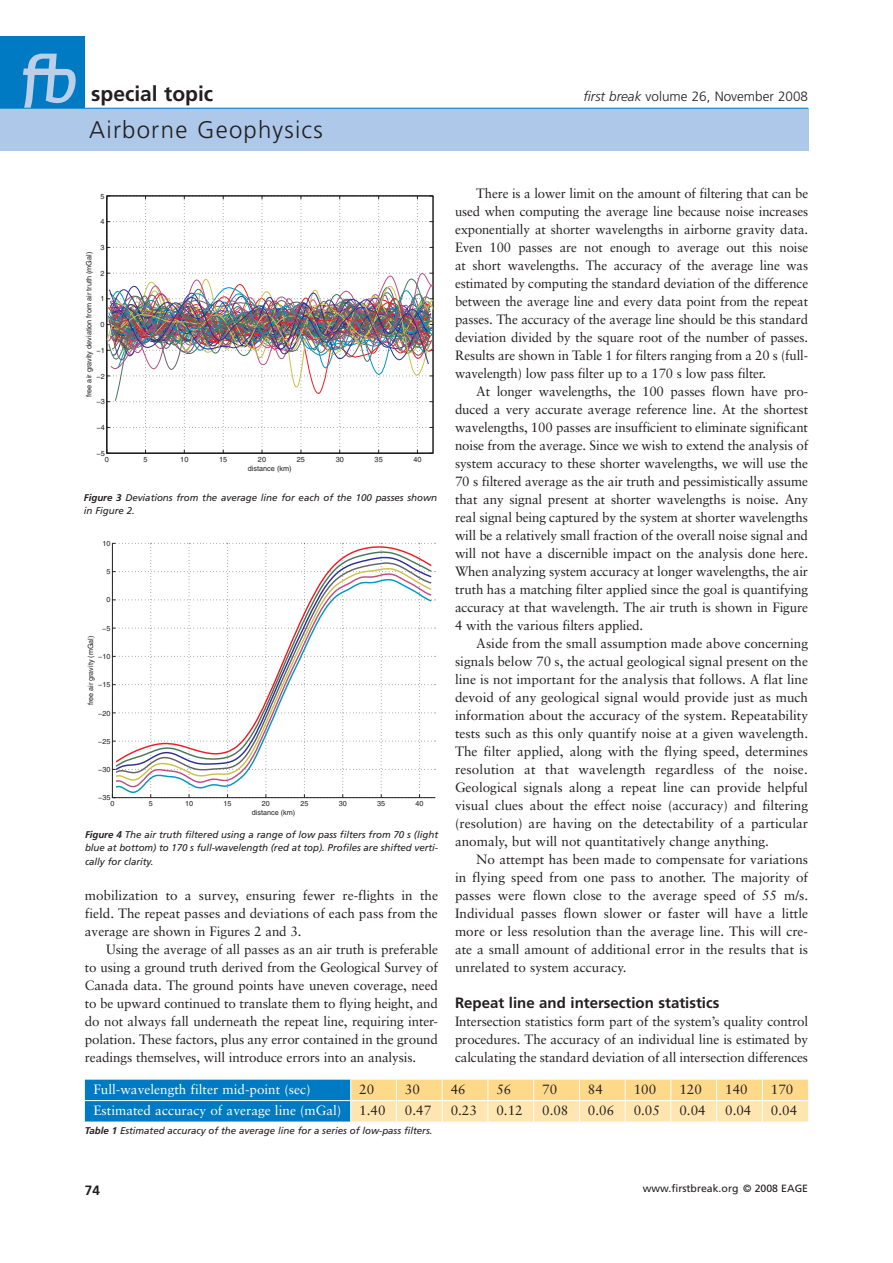
<style>
.page{position:relative;width:893px;height:1263px;background:#fff}
.page>*{position:absolute;margin:0;border:0;box-sizing:border-box;transform-origin:0 0}
.t1{font:300 24px "Frutiger";letter-spacing:.05em;color:#231f20}
.t2{font:700 21px "Frutiger";color:#231f20}
.t3{font:700 15px "Frutiger";color:#231f20}
.t4{font:13.5px/18px "Sabon";letter-spacing:-.01em;color:#231f20;text-align:justify}
.t5{font:13.5px "Sabon";color:#fff}
.t6{font:300 13.5px "Frutiger";color:#231f20}
.t7{font:700 13.5px "Frutiger";color:#231f20}
.t8{font:10.5px "Frutiger";color:#231f20}
.t9{font:italic 9.75px/13.5px "Frutiger";letter-spacing:-.005em;color:#231f20}
.t10{font:7.35px "Helvetica";color:#231f20}
.t11{font:7.2px "Helvetica";color:#231f20}
.s1{font-style:italic}
.s2{font-weight:700}
</style>
<div class="page">
<div style="left:0;top:108px;width:808px;height:43px;background:#adc8e9"></div>
<div style="left:0;top:36px;width:85px;height:72px;background:#007ac2"></div>
<svg style="left:23px;top:54px;width:53px;height:54px"></svg>
<hr style="left:0;top:108px;width:808px;height:1px;background:#007ac2">
<svg style="left:85px;top:1080px;width:723px;height:42px;background:#a4bcae"></svg>
<img style="left:106px;top:196px;width:328px;height:258px">
<svg style="left:112px;top:543px;width:324px;height:255px"></svg>
<svg style="left:114px;top:788px;width:319px;height:6px"></svg>
<svg style="left:114px;top:781px;width:319px;height:7px"></svg>
<svg style="left:114px;top:774px;width:319px;height:7px"></svg>
<svg style="left:114px;top:546px;width:319px;height:218px"></svg>
<h2 class="t2" style="left:91px;top:85px;width:123px">special topic</h2>
<p class="t6" style="left:583px;top:91px;width:226px"><span class="s1">first break</span> volume 26, November 2008</p>
<h1 class="t1" style="left:89px;top:120px;width:235px">Airborne Geophysics</h1>
<p class="t4" style="left:455px;top:186px;width:354px;text-indent:21px">There is a lower limit on the amount of filtering that can be used when computing the average line because noise increases exponentially at shorter wavelengths in airborne gravity data.<br>Even 100 passes are not enough to average out this noise at short wavelengths. The accuracy of the average line was estimated by computing the standard deviation of the difference between the average line and every data point from the repeat passes. The accuracy of the average line should be this standard deviation divided by the square root of the number of passes.<br>Results are shown in Table 1 for filters ranging from a 20 s (full&shy;wavelength) low pass filter up to a 170 s low pass filter.</p>
<p class="t4" style="left:455px;top:384px;width:354px;text-indent:21px">At longer wavelengths, the 100 passes flown have pro&shy;duced a very accurate average reference line. At the shortest wavelengths, 100 passes are insufficient to eliminate significant noise from the average. Since we wish to extend the analysis of system accuracy to these shorter wavelengths, we will use the 70 s filtered average as the air truth and pessimistically assume that any signal present at shorter wavelengths is noise. Any real signal being captured by the system at shorter wavelengths will be a relatively small fraction of the overall noise signal and will not have a discernible impact on the analysis done here.<br>When analyzing system accuracy at longer wavelengths, the air truth has a matching filter applied since the goal is quantifying accuracy at that wavelength. The air truth is shown in Figure 4 with the various filters applied.</p>
<p class="t4" style="left:455px;top:636px;width:354px;text-indent:21px">Aside from the small assumption made above concerning signals below 70 s, the actual geological signal present on the line is not important for the analysis that follows. A flat line devoid of any geological signal would provide just as much information about the accuracy of the system. Repeatability tests such as this only quantify noise at a given wavelength.<br>The filter applied, along with the flying speed, determines resolution at that wavelength regardless of the noise.<br>Geological signals along a repeat line can provide helpful visual clues about the effect noise (accuracy) and filtering (resolution) are having on the detectability of a particular anomaly, but will not quantitatively change anything.</p>
<p class="t4" style="left:455px;top:852px;width:354px;text-indent:21px">No attempt has been made to compensate for variations in flying speed from one pass to another. The majority of passes were flown close to the average speed of 55 m/s.<br>Individual passes flown slower or faster will have a little more or less resolution than the average line. This will cre&shy;ate a small amount of additional error in the results that is unrelated to system accuracy.</p>
<p class="t3" style="left:455px;top:997px;width:266px">Repeat line and intersection statistics</p>
<p class="t4" style="left:455px;top:1014px;width:354px">Intersection statistics form part of the system’s quality control procedures. The accuracy of an individual line is estimated by calculating the standard deviation of all intersection differences</p>
<p class="t10" style="left:101px;top:193px;width:6px">5</p>
<p class="t10" style="left:101px;top:219px;width:6px">4</p>
<p class="t10" style="left:101px;top:245px;width:6px">3</p>
<p class="t10" style="left:86px;top:397px;width:147px;rotate:-90deg">free air gravity deviation from air truth (mGal)</p>
<p class="t10" style="left:101px;top:271px;width:6px">2</p>
<p class="t10" style="left:101px;top:296px;width:6px">1</p>
<p class="t10" style="left:101px;top:322px;width:6px">0</p>
<p class="t10" style="left:96px;top:348px;width:10px">−1</p>
<p class="t10" style="left:96px;top:373px;width:10px">−2</p>
<p class="t10" style="left:96px;top:399px;width:10px">−3</p>
<p class="t10" style="left:96px;top:425px;width:10px">−4</p>
<p class="t10" style="left:96px;top:451px;width:10px">−5</p>
<p class="t10" style="left:105px;top:457px;width:6px">0</p>
<p class="t10" style="left:144px;top:457px;width:6px">5</p>
<p class="t10" style="left:180px;top:457px;width:10px">10</p>
<p class="t10" style="left:219px;top:457px;width:10px">15</p>
<p class="t10" style="left:258px;top:457px;width:10px">20</p>
<p class="t10" style="left:297px;top:457px;width:10px">25</p>
<p class="t10" style="left:336px;top:457px;width:10px">30</p>
<p class="t10" style="left:374px;top:457px;width:10px">35</p>
<p class="t10" style="left:413px;top:457px;width:10px">40</p>
<p class="t10" style="left:248px;top:465px;width:45px">distance (km)</p>
<p class="t9" style="left:84px;top:492px;width:354px"><span class="s2">Figure 3</span> Deviations from the average line for each of the 100 passes shown in Figure 2.</p>
<p class="t11" style="left:102px;top:541px;width:10px">10</p>
<p class="t11" style="left:106px;top:569px;width:6px">5</p>
<p class="t11" style="left:106px;top:597px;width:6px">0</p>
<p class="t11" style="left:102px;top:626px;width:10px">−5</p>
<p class="t11" style="left:88px;top:705px;width:71px;rotate:-90deg">free air gravity (mGal)</p>
<p class="t11" style="left:98px;top:654px;width:14px">−10</p>
<p class="t11" style="left:98px;top:682px;width:14px">−15</p>
<p class="t11" style="left:98px;top:710px;width:14px">−20</p>
<p class="t11" style="left:98px;top:739px;width:14px">−25</p>
<p class="t11" style="left:98px;top:767px;width:14px">−30</p>
<p class="t11" style="left:98px;top:795px;width:14px">−35</p>
<p class="t11" style="left:110px;top:801px;width:6px">0</p>
<p class="t11" style="left:149px;top:801px;width:6px">5</p>
<p class="t11" style="left:185px;top:801px;width:10px">10</p>
<p class="t11" style="left:223px;top:801px;width:10px">15</p>
<p class="t11" style="left:262px;top:801px;width:10px">20</p>
<p class="t11" style="left:300px;top:801px;width:10px">25</p>
<p class="t11" style="left:339px;top:801px;width:10px">30</p>
<p class="t11" style="left:377px;top:801px;width:10px">35</p>
<p class="t11" style="left:415px;top:801px;width:10px">40</p>
<p class="t11" style="left:252px;top:810px;width:45px">distance (km)</p>
<p class="t9" style="left:85px;top:828px;width:354px;text-align:justify"><span class="s2">Figure 4</span> The air truth filtered using a range of low pass filters from 70 s (light blue at bottom) to 170 s full-wavelength (red at top). Profiles are shifted verti&shy;cally for clarity.</p>
<p class="t4" style="left:85px;top:888px;width:354px">mobilization to a survey, ensuring fewer re-flights in the field. The repeat passes and deviations of each pass from the average are shown in Figures 2 and 3.</p>
<p class="t4" style="left:85px;top:942px;width:354px;text-indent:21px">Using the average of all passes as an air truth is preferable to using a ground truth derived from the Geological Survey of Canada data. The ground points have uneven coverage, need to be upward continued to translate them to flying height, and do not always fall underneath the repeat line, requiring inter&shy;polation. These factors, plus any error contained in the ground readings themselves, will introduce errors into an analysis.</p>
<p class="t5" style="left:93px;top:1084px;width:219px">Full-wavelength filter mid-point (sec)</p>
<p class="t4" style="left:359px;top:1082px;width:17px">20</p>
<p class="t4" style="left:405px;top:1082px;width:17px">30</p>
<p class="t4" style="left:450px;top:1082px;width:17px">46</p>
<p class="t4" style="left:496px;top:1082px;width:17px">56</p>
<p class="t4" style="left:542px;top:1082px;width:17px">70</p>
<p class="t4" style="left:588px;top:1082px;width:17px">84</p>
<p class="t4" style="left:633px;top:1082px;width:24px">100</p>
<p class="t4" style="left:679px;top:1082px;width:24px">120</p>
<p class="t4" style="left:725px;top:1082px;width:24px">140</p>
<p class="t4" style="left:770px;top:1082px;width:24px">170</p>
<p class="t5" style="left:93px;top:1105px;width:249px">Estimated accuracy of average line (mGal)</p>
<p class="t4" style="left:359px;top:1103px;width:28px">1.40</p>
<p class="t4" style="left:405px;top:1103px;width:28px">0.47</p>
<p class="t4" style="left:450px;top:1103px;width:28px">0.23</p>
<p class="t4" style="left:496px;top:1103px;width:28px">0.12</p>
<p class="t4" style="left:542px;top:1103px;width:28px">0.08</p>
<p class="t4" style="left:588px;top:1103px;width:28px">0.06</p>
<p class="t4" style="left:633px;top:1103px;width:28px">0.05</p>
<p class="t4" style="left:679px;top:1103px;width:28px">0.04</p>
<p class="t4" style="left:725px;top:1103px;width:28px">0.04</p>
<p class="t4" style="left:770px;top:1103px;width:28px">0.04</p>
<p class="t9" style="left:85px;top:1125px;width:349px"><span class="s2">Table 1</span> Estimated accuracy of the average line for a series of low-pass filters.</p>
<p class="t7" style="left:85px;top:1185px;width:17px">74</p>
<p class="t8" style="left:642px;top:1185px;width:167px">www.firstbreak.org © 2008 EAGE</p>
</div>
